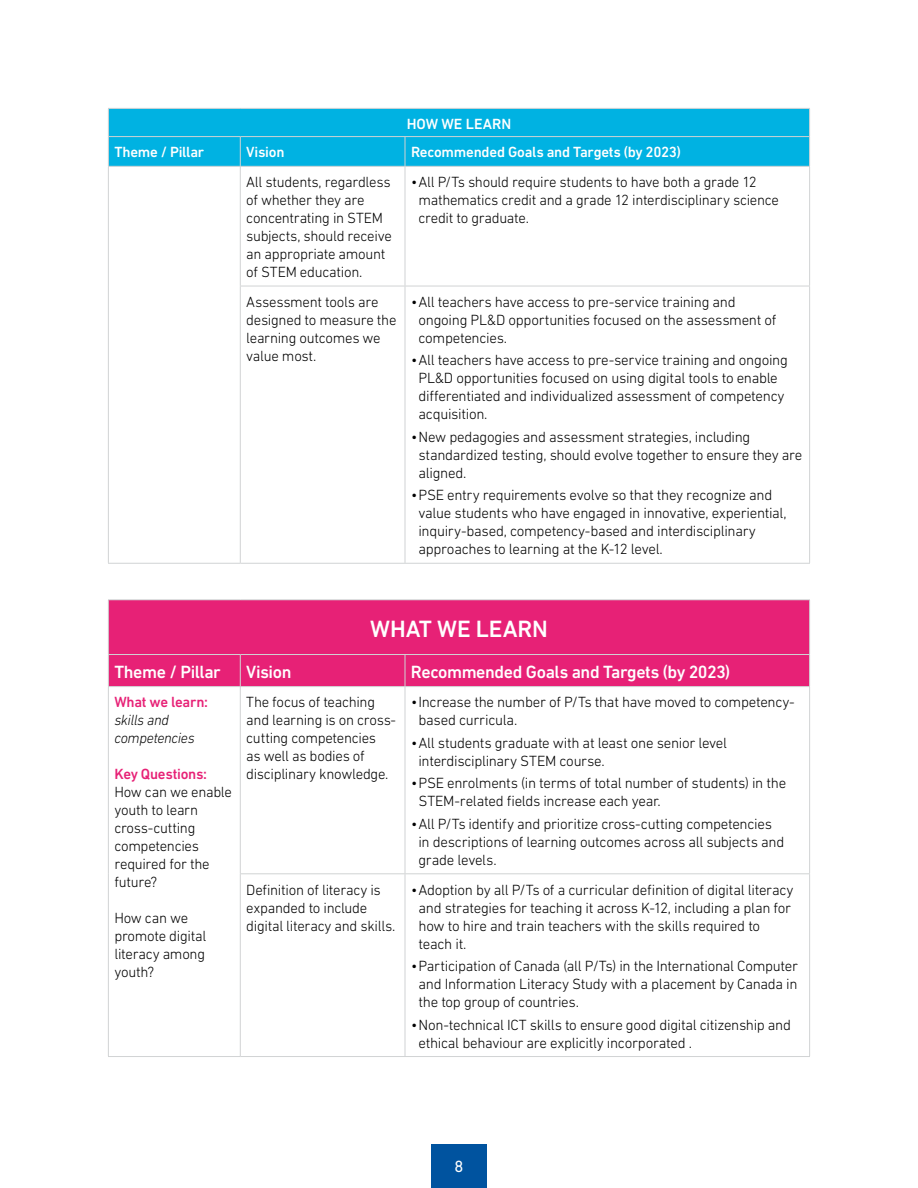
<style>
.page{position:relative;width:918px;height:1188px;background:#fff}
.page>*{position:absolute;margin:0;border:0;box-sizing:border-box;transform-origin:0 0}
.t1{font:500 24px "DIN Next W1 G";color:#fff}
.t2{font:500 18px "DIN Next W1 G";letter-spacing:-.025em;color:#fff}
.t3{font:16.5px "DIN Next W1 G";color:#fff}
.t4{font:300 15px/18px "DIN Next W1 G";letter-spacing:-.02em;color:#000}
.t5{font:500 15px "DIN Next W1 G";letter-spacing:-.015em;color:#fff}
.t6{font:500 15px "DIN Next W1 G";letter-spacing:-.02em;color:#e72176}
.t7{font:italic 300 15px/18px "DIN Next W1 G";letter-spacing:-.025em;color:#000}
.t8{font:500 15px "DIN Next W1 G";letter-spacing:.005em;color:#fff}
</style>
<div class="page">
<div style="left:431px;top:1145px;width:56px;height:43px;background:#00539f"></div>
<svg style="left:108px;top:108px;width:702px;height:58px;background:#08b3e1"></svg>
<hr style="left:108px;top:166px;width:132px;height:1px;background:#d1d3d4">
<hr style="left:240px;top:166px;width:165px;height:1px;background:#d1d3d4">
<hr style="left:405px;top:166px;width:405px;height:1px;background:#d1d3d4">
<hr style="left:240px;top:286px;width:165px;height:1px;background:#d1d3d4">
<hr style="left:405px;top:286px;width:405px;height:1px;background:#d1d3d4">
<hr style="left:108px;top:563px;width:132px;height:1px;background:#d1d3d4">
<hr style="left:240px;top:563px;width:165px;height:1px;background:#d1d3d4">
<hr style="left:405px;top:563px;width:405px;height:1px;background:#d1d3d4">
<hr style="left:108px;top:167px;width:1px;height:119px;background:#d1d3d4">
<hr style="left:240px;top:167px;width:1px;height:119px;background:#d1d3d4">
<hr style="left:405px;top:167px;width:1px;height:119px;background:#d1d3d4">
<hr style="left:809px;top:167px;width:1px;height:119px;background:#d1d3d4">
<hr style="left:108px;top:286px;width:1px;height:277px;background:#d1d3d4">
<hr style="left:240px;top:286px;width:1px;height:277px;background:#d1d3d4">
<hr style="left:405px;top:286px;width:1px;height:277px;background:#d1d3d4">
<hr style="left:809px;top:286px;width:1px;height:277px;background:#d1d3d4">
<div style="left:108px;top:600px;width:702px;height:55px;background:#e72176"></div>
<div style="left:109px;top:655px;width:700px;height:31px;background:#e72176"></div>
<hr style="left:108px;top:599px;width:132px;height:1px;background:#d1d3d4">
<hr style="left:108px;top:600px;width:1px;height:54px;background:#d1d3d4">
<hr style="left:240px;top:599px;width:165px;height:1px;background:#d1d3d4">
<hr style="left:405px;top:599px;width:405px;height:1px;background:#d1d3d4">
<hr style="left:809px;top:600px;width:1px;height:54px;background:#d1d3d4">
<hr style="left:108px;top:654px;width:132px;height:1px;background:#d1d3d4">
<hr style="left:108px;top:655px;width:1px;height:31px;background:#d1d3d4">
<hr style="left:240px;top:654px;width:165px;height:1px;background:#d1d3d4">
<hr style="left:240px;top:655px;width:1px;height:31px;background:#d1d3d4">
<hr style="left:405px;top:654px;width:405px;height:1px;background:#d1d3d4">
<hr style="left:405px;top:655px;width:1px;height:31px;background:#d1d3d4">
<hr style="left:809px;top:655px;width:1px;height:31px;background:#d1d3d4">
<hr style="left:108px;top:686px;width:132px;height:1px;background:#d1d3d4">
<hr style="left:240px;top:686px;width:165px;height:1px;background:#d1d3d4">
<hr style="left:405px;top:686px;width:405px;height:1px;background:#d1d3d4">
<hr style="left:108px;top:1056px;width:132px;height:1px;background:#d1d3d4">
<hr style="left:240px;top:1056px;width:165px;height:1px;background:#d1d3d4">
<hr style="left:405px;top:1056px;width:405px;height:1px;background:#d1d3d4">
<hr style="left:108px;top:687px;width:1px;height:187px;background:#d1d3d4">
<hr style="left:240px;top:687px;width:1px;height:186px;background:#d1d3d4">
<hr style="left:405px;top:687px;width:1px;height:186px;background:#d1d3d4">
<hr style="left:809px;top:687px;width:1px;height:186px;background:#d1d3d4">
<hr style="left:108px;top:874px;width:1px;height:182px;background:#d1d3d4">
<hr style="left:240px;top:873px;width:165px;height:1px;background:#d1d3d4">
<hr style="left:240px;top:874px;width:1px;height:182px;background:#d1d3d4">
<hr style="left:405px;top:873px;width:405px;height:1px;background:#d1d3d4">
<hr style="left:405px;top:874px;width:1px;height:182px;background:#d1d3d4">
<hr style="left:809px;top:874px;width:1px;height:182px;background:#d1d3d4">
<p class="t8" style="left:407px;top:115px;width:106px">HOW WE LEARN</p>
<p class="t5" style="left:114px;top:144px;width:91px">Theme / Pillar</p>
<p class="t5" style="left:246px;top:144px;width:40px">Vision</p>
<p class="t5" style="left:411px;top:144px;width:271px">Recommended Goals and Targets (by 2023)</p>
<p class="t4" style="left:246px;top:173px;width:147px">All students, regardless of whether they are concentrating in STEM subjects, should receive an appropriate amount of STEM education.</p>
<p class="t4" style="left:419px;top:173px;width:362px;text-indent:-7px">•All P/Ts should require students to have both a grade 12 mathematics credit and a grade 12 interdisciplinary science credit to graduate.</p>
<p class="t4" style="left:246px;top:293px;width:152px">Assessment tools are designed to measure the learning outcomes we value most.</p>
<p class="t4" style="left:418px;top:293px;width:359px;text-indent:-8px">•All teachers have access to pre-service training and ongoing PL&amp;D opportunities focused on the assessment of competencies.</p>
<p class="t4" style="left:418px;top:351px;width:371px;text-indent:-8px">•All teachers have access to pre-service training and ongoing PL&amp;D opportunities focused on using digital tools to enable differentiated and individualized assessment of competency acquisition.</p>
<p class="t4" style="left:418px;top:428px;width:385px;text-indent:-8px">•New pedagogies and assessment strategies, including standardized testing, should evolve together to ensure they are aligned.</p>
<p class="t4" style="left:418px;top:486px;width:370px;text-indent:-8px">•PSE entry requirements evolve so that they recognize and value students who have engaged in innovative, experiential, inquiry-based, competency-based and interdisciplinary approaches to learning at the K-12 level.</p>
<h1 class="t1" style="left:370px;top:614px;width:179px">WHAT WE LEARN</h1>
<p class="t2" style="left:114px;top:661px;width:108px">Theme / Pillar</p>
<p class="t2" style="left:246px;top:661px;width:47px">Vision</p>
<p class="t2" style="left:411px;top:661px;width:321px">Recommended Goals and Targets (by 2023)</p>
<p class="t6" style="left:114px;top:693px;width:95px">What we learn:</p>
<p class="t7" style="left:114px;top:711px;width:82px">skills and competencies</p>
<p class="t6" style="left:114px;top:765px;width:94px">Key Questions:</p>
<p class="t4" style="left:114px;top:783px;width:119px">How can we enable youth to learn cross-cutting competencies required for the future?</p>
<p class="t4" style="left:114px;top:909px;width:93px">How can we promote digital literacy among youth?</p>
<p class="t4" style="left:246px;top:693px;width:151px">The focus of teaching and learning is on cross&shy;cutting competencies<br>as well as bodies of disciplinary knowledge.</p>
<p class="t4" style="left:418px;top:693px;width:378px;text-indent:-8px">•Increase the number of P/Ts that have moved to competency&shy;based curricula.</p>
<p class="t4" style="left:418px;top:734px;width:310px;text-indent:-8px">•All students graduate with at least one senior level interdisciplinary STEM course.</p>
<p class="t4" style="left:418px;top:774px;width:369px;text-indent:-8px">•PSE enrolments (in terms of total number of students) in the<br>STEM-related fields increase each year.</p>
<p class="t4" style="left:418px;top:815px;width:367px;text-indent:-8px">•All P/Ts identify and prioritize cross-cutting competencies in descriptions of learning outcomes across all subjects and grade levels.</p>
<p class="t4" style="left:246px;top:880px;width:151px">Definition of literacy is expanded to include digital literacy and skills.</p>
<p class="t4" style="left:418px;top:880px;width:376px;text-indent:-8px">•Adoption by all P/Ts of a curricular definition of digital literacy and strategies for teaching it across K-12, including a plan for how to hire and train teachers with the skills required to teach it.</p>
<p class="t4" style="left:418px;top:957px;width:381px;text-align:justify;text-indent:-8px">•Participation of Canada (all P/Ts) in the International Computer and Information Literacy Study with a placement by Canada in the top group of countries.</p>
<p class="t4" style="left:418px;top:1015px;width:374px;text-indent:-8px">•Non-technical ICT skills to ensure good digital citizenship and ethical behaviour are explicitly incorporated .</p>
<p class="t3" style="left:455px;top:1157px;width:10px">8</p>
</div>
